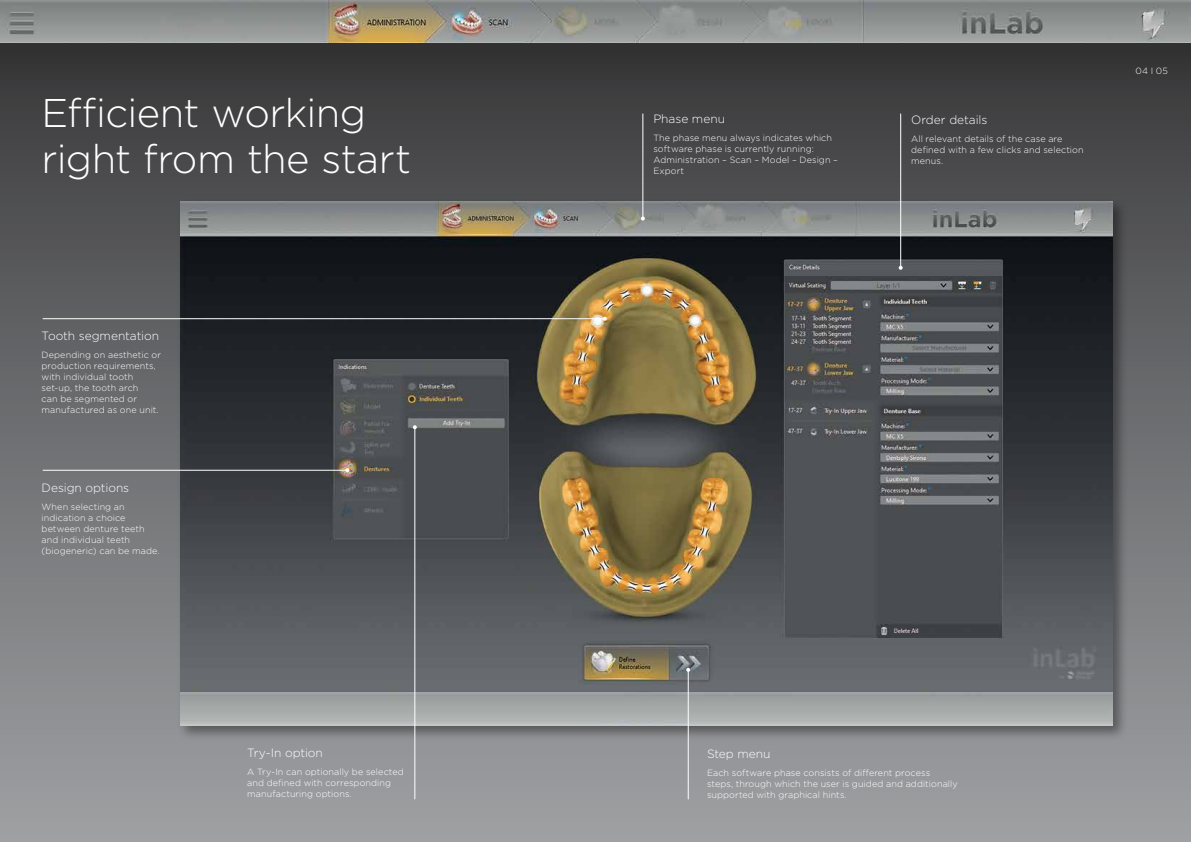
<style>
.page{position:relative;width:1191px;height:842px;background:#fff}
.page>*{position:absolute;margin:0;border:0;box-sizing:border-box;transform-origin:0 0}
.t1{font:300 40px/46px "Gotham";letter-spacing:-.015em;color:#fff}
.t2{font:300 12px "Gotham";letter-spacing:-.005em;color:#fff}
.t3{font:300 9px/11px "Gotham";letter-spacing:.01em;color:#fff}
</style>
<div class="page">
<div style="left:0;top:40px;width:1191px;height:802px;background:linear-gradient(to bottom,#39393b,#a0a3a6)"></div>
<div style="left:177px;top:198px;width:951px;height:543px;background:#000;opacity:.4"></div>
<img style="left:180px;top:201px;width:932px;height:524px">
<img style="left:0;top:0;width:1191px;height:43px">
<hr style="left:687px;top:670px;width:1px;height:129px;background:#fff">
<svg style="left:686px;top:668px;width:4px;height:4px"></svg>
<hr style="left:43px;top:318px;width:562px;height:1px;background:#fff">
<svg style="left:603px;top:317px;width:4px;height:4px"></svg>
<hr style="left:43px;top:470px;width:304px;height:1px;background:#fff">
<svg style="left:345px;top:468px;width:4px;height:4px"></svg>
<hr style="left:414px;top:427px;width:1px;height:372px;background:#fff">
<svg style="left:413px;top:425px;width:4px;height:4px"></svg>
<hr style="left:642px;top:114px;width:1px;height:105px;background:#fff">
<svg style="left:641px;top:217px;width:4px;height:4px"></svg>
<hr style="left:900px;top:114px;width:1px;height:154px;background:#fff">
<svg style="left:898px;top:266px;width:4px;height:4px"></svg>
<h1 class="t1" style="left:42px;top:88px;width:371px">Efficient working right from the start</h1>
<h2 class="t2" style="left:42px;top:328px;width:119px">Tooth segmentation</h2>
<p class="t3" style="left:42px;top:349px;width:121px">Depending on aesthetic or production requirements, with individual tooth set-up, the tooth arch<br>can be segmented or manufactured as one unit.</p>
<h2 class="t2" style="left:42px;top:480px;width:89px">Design options</h2>
<p class="t3" style="left:42px;top:501px;width:120px">When selecting an indication a choice between denture teeth and individual teeth (biogeneric) can be made.</p>
<h2 class="t2" style="left:247px;top:745px;width:77px">Try-In option</h2>
<p class="t3" style="left:247px;top:766px;width:158px">A Try-In can optionally be selected and defined with corresponding manufacturing options.</p>
<h2 class="t2" style="left:653px;top:111px;width:73px">Phase menu</h2>
<p class="t3" style="left:653px;top:132px;width:186px">The phase menu always indicates which software phase is currently running:<br>Administration – Scan – Model – Design –<br>Export</p>
<h2 class="t2" style="left:911px;top:112px;width:78px">Order details</h2>
<p class="t3" style="left:911px;top:133px;width:174px">All relevant details of the case are defined with a few clicks and selection menus.</p>
<p class="t3" style="left:1135px;top:65px;width:34px">04 I 05</p>
<h2 class="t2" style="left:707px;top:746px;width:65px">Step menu</h2>
<p class="t3" style="left:707px;top:767px;width:252px">Each software phase consists of different process steps, through which the user is guided and additionally supported with graphical hints.</p>
</div>
